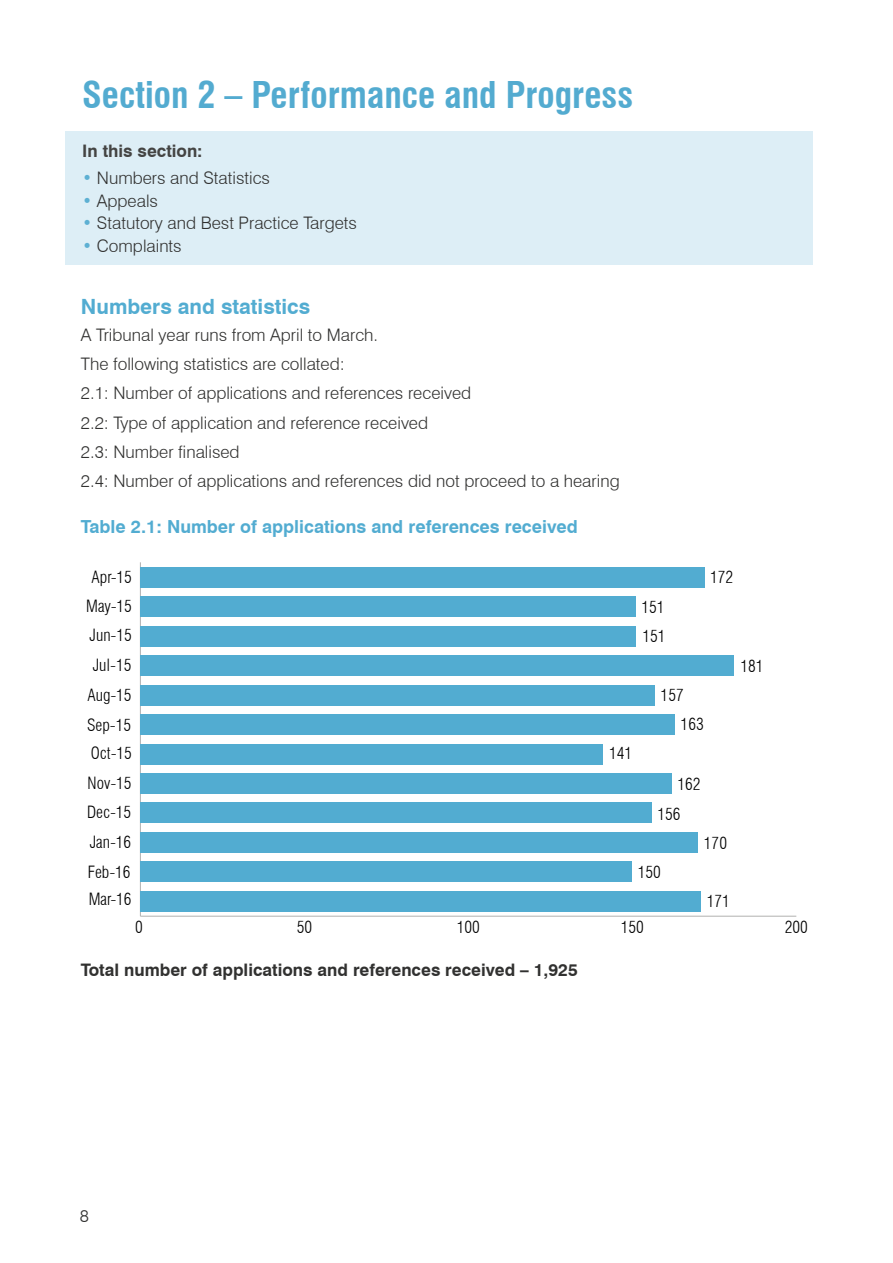
<style>
.page{position:relative;width:893px;height:1263px;background:#fff}
.page>*{position:absolute;margin:0;border:0;box-sizing:border-box;transform-origin:0 0}
.t1{font:700 condensed 36px "Swiss 721 BT";color:#53abd0}
.Sub_Headings{font:700 21px "Swiss 721 BT";color:#52acd1}
.Table_heading{font:700 18px "Swiss 721 BT";color:#52acd1}
.Body{font:300 17.25px "Swiss 721 BT";color:#313130}
.Contents_1{font:300 17.25px "Swiss 721 BT";color:#313130}
.Contents_1-2{font:700 17.25px "Swiss 721 BT";color:#313130}
.Contents_1-3{font:700 17.25px "Swiss 721 BT";color:#444443}
.t2{font:300 condensed 16.5px/29.7px "Swiss 721 BT";color:#000}
.s1{color:#5db0d3}
</style>
<div class="page">
<div style="left:65px;top:131px;width:747px;height:133px;background:#ddeef6"></div>
<hr style="left:140px;top:916px;width:656px;height:1px;background:#b1b1b0">
<hr style="left:140px;top:562px;width:1px;height:354px;background:#b1b1b0">
<div style="left:140px;top:891px;width:561px;height:21px;background:#52acd1"></div>
<div style="left:140px;top:862px;width:492px;height:20px;background:#52acd1"></div>
<div style="left:140px;top:832px;width:558px;height:21px;background:#52acd1"></div>
<div style="left:140px;top:803px;width:512px;height:20px;background:#52acd1"></div>
<div style="left:140px;top:773px;width:532px;height:21px;background:#52acd1"></div>
<div style="left:140px;top:744px;width:463px;height:20px;background:#52acd1"></div>
<div style="left:140px;top:714px;width:535px;height:21px;background:#52acd1"></div>
<div style="left:140px;top:685px;width:515px;height:20px;background:#52acd1"></div>
<div style="left:140px;top:655px;width:594px;height:21px;background:#52acd1"></div>
<div style="left:140px;top:626px;width:496px;height:20px;background:#52acd1"></div>
<div style="left:140px;top:596px;width:496px;height:21px;background:#52acd1"></div>
<div style="left:140px;top:567px;width:564px;height:20px;background:#52acd1"></div>
<h1 class="t1" style="left:82px;top:73px;width:552px">Section 2 – Performance and Progress</h1>
<p class="Contents_1-3" style="left:82px;top:140px;width:122px">In this section:</p>
<p class="Contents_1" style="left:82px;top:167px;width:189px"><span class="s1">•</span> Numbers and Statistics</p>
<p class="Contents_1" style="left:82px;top:190px;width:77px"><span class="s1">•</span> Appeals</p>
<p class="Contents_1" style="left:82px;top:213px;width:276px"><span class="s1">•</span> Statutory and Best Practice Targets</p>
<p class="Contents_1" style="left:82px;top:236px;width:101px"><span class="s1">•</span> Complaints</p>
<h2 class="Sub_Headings" style="left:81px;top:293px;width:231px">Numbers and statistics</h2>
<p class="Body" style="left:81px;top:324px;width:299px">A Tribunal year runs from April to March.</p>
<p class="Body" style="left:81px;top:353px;width:265px">The following statistics are collated:</p>
<p class="Body" style="left:81px;top:383px;width:392px">2.1: Number of applications and references received</p>
<p class="Body" style="left:81px;top:412px;width:349px">2.2: Type of application and reference received</p>
<p class="Body" style="left:81px;top:441px;width:160px">2.3: Number finalised</p>
<p class="Body" style="left:81px;top:470px;width:540px">2.4: Number of applications and references did not proceed to a hearing</p>
<h3 class="Table_heading" style="left:81px;top:516px;width:498px">Table 2.1: Number of applications and references received</h3>
<p class="t2" style="left:86px;top:562px;width:47px;text-align:center">Apr-15<br>May-15<br>Jun-15<br>Jul-15<br>Aug-15<br>Sep-15</p>
<p class="t2" style="left:87px;top:739px;width:46px;text-align:justify">Oct-15<br>Nov-15<br>Dec-15</p>
<p class="t2" style="left:88px;top:828px;width:45px">Jan-16<br>Feb-16</p>
<p class="t2" style="left:89px;top:884px;width:44px">Mar-16</p>
<p class="t2" style="left:609px;top:738px;width:25px">141</p>
<p class="t2" style="left:641px;top:592px;width:25px">151</p>
<p class="t2" style="left:642px;top:621px;width:25px">151</p>
<p class="t2" style="left:710px;top:562px;width:25px">172</p>
<p class="t2" style="left:681px;top:681px;width:25px;line-height:28.2px;text-indent:-20px">157<br>163</p>
<p class="t2" style="left:740px;top:651px;width:25px">181</p>
<p class="t2" style="left:657px;top:768px;width:45px;text-indent:20px">162<br>156</p>
<p class="t2" style="left:638px;top:857px;width:25px">150</p>
<p class="t2" style="left:704px;top:828px;width:25px">170</p>
<p class="t2" style="left:707px;top:886px;width:25px">171</p>
<p class="t2" style="left:135px;top:912px;width:9px">0</p>
<p class="t2" style="left:297px;top:912px;width:17px">50</p>
<p class="t2" style="left:457px;top:912px;width:25px">100</p>
<p class="t2" style="left:621px;top:912px;width:25px">150</p>
<p class="t2" style="left:785px;top:912px;width:25px">200</p>
<p class="Contents_1-2" style="left:81px;top:960px;width:499px">Total number of applications and references received – 1,925</p>
<p class="Body" style="left:80px;top:1205px;width:11px">8</p>
</div>
